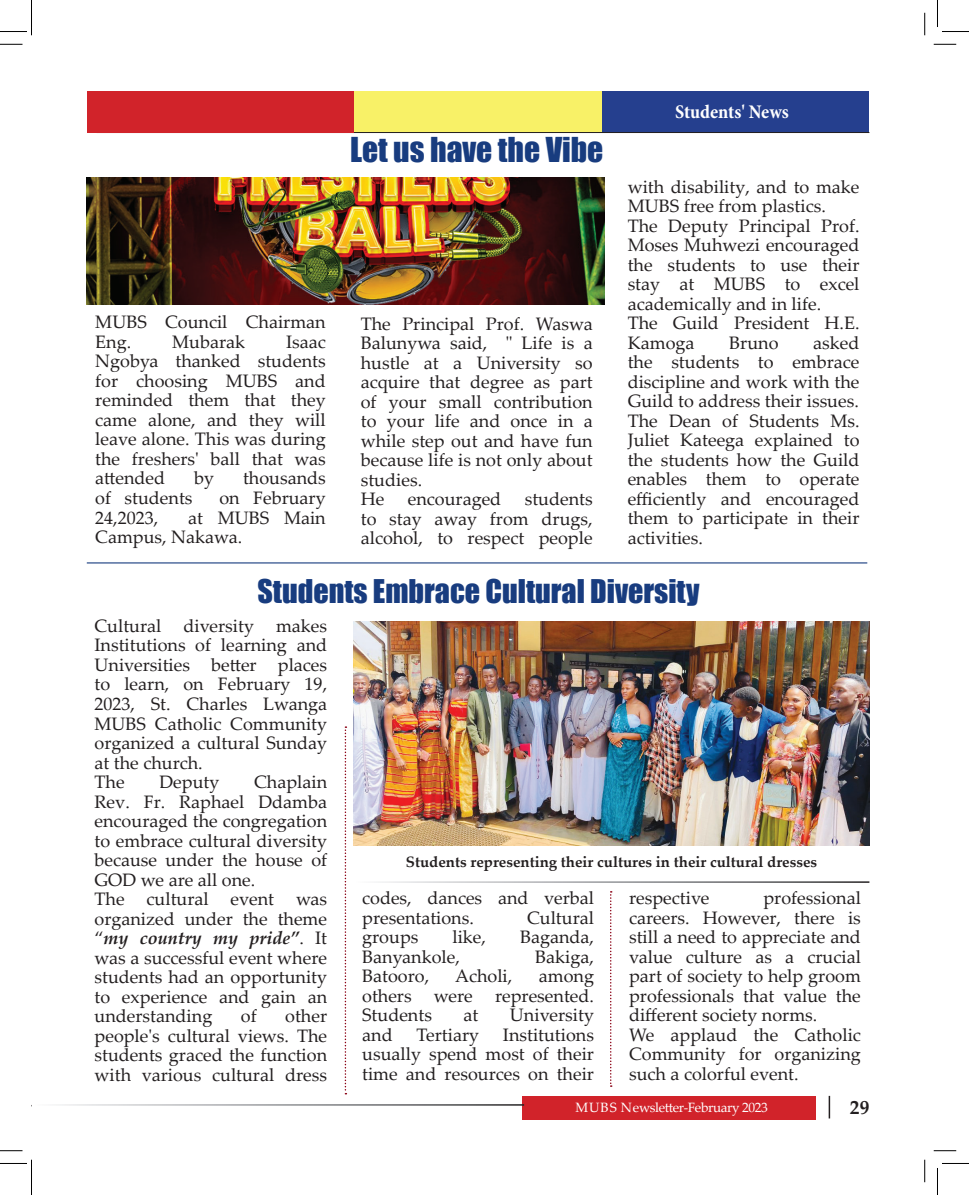
<style>
.page{position:relative;width:969px;height:1195px;background:#fff}
.page>*{position:absolute;margin:0;border:0;box-sizing:border-box;transform-origin:0 0}
.t1{font:31.5px "Impact";color:#183c7f}
.t2{font:30px "Impact";color:#183c7f}
.t3{font:700 condensed 19.5px "Minion Pro";letter-spacing:-.005em;color:#fff}
.t4{font:700 19.5px "Palatino Linotype";color:#231f20}
.t5{font:18px/19.5px "Palatino Linotype";color:#231f20}
.t6{font:700 15px "Palatino Linotype";color:#231f20}
.t7{font:13.5px "Palatino Linotype";letter-spacing:-.03em;color:#fff}
.s1{font-weight:700;font-style:italic}
</style>
<div class="page">
<hr style="left:828px;top:1095px;width:2px;height:23px;background:#231f20">
<div style="left:522px;top:1095px;width:293px;height:24px;background:#d1232a"></div>
<div style="left:354px;top:91px;width:248px;height:41px;background:#f8f167"></div>
<div style="left:602px;top:91px;width:267px;height:41px;background:#253f8e"></div>
<hr style="left:97px;top:132px;width:772px;height:1px;background:#231f20">
<div style="left:87px;top:91px;width:267px;height:41px;background:#d1232a"></div>
<hr style="left:32px;top:1103px;width:492px;height:2px;background:#fff">
<hr style="left:87px;top:562px;width:780px;height:1px;background:#183c7f">
<svg style="left:345px;top:726px;width:1px;height:368px"></svg>
<img style="left:354px;top:621px;width:515px;height:224px">
<img style="left:87px;top:178px;width:517px;height:126px">
<svg style="left:610px;top:891px;width:2px;height:195px"></svg>
<svg style="left:0;top:44px;width:22px;height:1px"></svg>
<svg style="left:933px;top:44px;width:23px;height:1px"></svg>
<svg style="left:0;top:1150px;width:22px;height:1px"></svg>
<svg style="left:933px;top:1150px;width:23px;height:1px"></svg>
<svg style="left:924px;top:13px;width:1px;height:22px"></svg>
<svg style="left:924px;top:1159px;width:1px;height:22px"></svg>
<svg style="left:0;top:0;width:32px;height:35px"></svg>
<svg style="left:0;top:1159px;width:32px;height:35px"></svg>
<svg style="left:937px;top:0;width:32px;height:32px"></svg>
<svg style="left:937px;top:1163px;width:32px;height:31px"></svg>
<p class="t5" style="left:95px;top:312px;width:232px">MUBS Council Chairman<br>Eng.</p>
<p class="t5" style="left:95px;top:331px;width:232px;text-align:justify;text-indent:191px">Isaac Ngobya thanked students for choosing MUBS and reminded them that they came alone, and they will leave alone. This was during the freshers' ball that was attended</p>
<p class="t5" style="left:172px;top:331px;width:74px">Mubarak</p>
<p class="t5" style="left:194px;top:468px;width:21px">by</p>
<p class="t5" style="left:243px;top:468px;width:84px">thousands</p>
<p class="t5" style="left:95px;top:487px;width:99px">of students</p>
<p class="t5" style="left:219px;top:487px;width:108px">on February</p>
<p class="t5" style="left:95px;top:507px;width:64px">24,2023,</p>
<p class="t5" style="left:95px;top:507px;width:232px;text-indent:93px">at MUBS Main<br>Campus, Nakawa.</p>
<h1 class="t1" style="left:350px;top:125px;width:255px">Let us have the Vibe</h1>
<p class="t5" style="left:361px;top:313px;width:233px">The Principal Prof. Waswa<br>Balunywa said, " Life is a hustle at a University so acquire that degree as part of your small contribution to your life and once in a while step out and have fun because life is not only about studies.<br>He</p>
<p class="t5" style="left:361px;top:488px;width:233px;text-align:justify;text-indent:164px">students to stay away from drugs, alcohol, to respect people</p>
<p class="t5" style="left:408px;top:488px;width:95px">encouraged</p>
<p class="t3" style="left:675px;top:99px;width:115px">Students' News</p>
<p class="t5" style="left:627px;top:176px;width:233px">with disability, and to make<br>MUBS free from plastics.<br>The Deputy Principal Prof.<br>Moses Muhwezi encouraged the students to use their stay at MUBS to excel academically and in life.<br>The Guild President H.E.<br>Kamoga</p>
<p class="t5" style="left:627px;top:332px;width:233px;text-align:justify;text-indent:186px">asked the students to embrace discipline and work with the Guild to address their issues.<br>The Dean of Students Ms.<br>Juliet Kateega explained to the students how the Guild enables them to operate efficiently and encouraged them to participate in their activities.</p>
<p class="t5" style="left:729px;top:332px;width:51px">Bruno</p>
<h2 class="t2" style="left:257px;top:567px;width:444px">Students Embrace Cultural Diversity</h2>
<p class="t5" style="left:95px;top:615px;width:234px">Cultural diversity makes<br>Institutions of learning and<br>Universities better places to learn, on February 19,<br>2023, St. Charles Lwanga<br>MUBS Catholic Community organized a cultural Sunday at the church.<br>The</p>
<p class="t5" style="left:95px;top:771px;width:234px;text-indent:160px">Chaplain<br>Rev. Fr. Raphael Ddamba encouraged the congregation to embrace cultural diversity because under the house of<br>GOD we are all one.<br>The cultural event was organized under the theme “<span class="s1">my country my pride”</span>. It was a successful event where students had an opportunity to experience and gain an understanding</p>
<p class="t5" style="left:159px;top:771px;width:62px">Deputy</p>
<p class="t5" style="left:241px;top:1005px;width:17px">of</p>
<p class="t5" style="left:95px;top:1005px;width:234px;text-align:justify;text-indent:191px">other people's cultural views. The students graced the function with various cultural dress</p>
<p class="t6" style="left:406px;top:850px;width:413px">Students representing their cultures in their cultural dresses</p>
<p class="t5" style="left:362px;top:887px;width:233px">codes, dances and verbal presentations.</p>
<p class="t5" style="left:527px;top:906px;width:68px">Cultural</p>
<p class="t5" style="left:362px;top:926px;width:58px">groups</p>
<p class="t5" style="left:452px;top:926px;width:35px">like,</p>
<p class="t5" style="left:520px;top:926px;width:75px">Baganda,</p>
<p class="t5" style="left:362px;top:945px;width:99px">Banyankole,</p>
<p class="t5" style="left:535px;top:945px;width:60px">Bakiga,</p>
<p class="t5" style="left:362px;top:965px;width:68px">Batooro,</p>
<p class="t5" style="left:455px;top:965px;width:59px">Acholi,</p>
<p class="t5" style="left:362px;top:965px;width:233px;text-align:justify;text-indent:177px">among others were represented.<br>Students</p>
<p class="t5" style="left:463px;top:1004px;width:16px">at</p>
<p class="t5" style="left:510px;top:1004px;width:86px">University</p>
<p class="t5" style="left:362px;top:1023px;width:233px;text-align:justify;text-indent:141px">Institutions usually spend most of their time and resources on their</p>
<p class="t5" style="left:362px;top:1023px;width:32px">and</p>
<p class="t5" style="left:416px;top:1023px;width:64px">Tertiary</p>
<p class="t5" style="left:629px;top:887px;width:233px;text-indent:134px">professional careers. However, there is still a need to appreciate and value culture as a crucial part of society to help groom professionals that value the different society norms.<br>We applaud the Catholic<br>Community for organizing such a colorful event.</p>
<p class="t5" style="left:629px;top:887px;width:82px">respective</p>
<p class="t7" style="left:575px;top:1097px;width:194px">MUBS Newsletter-February 2023</p>
<p class="t4" style="left:850px;top:1093px;width:21px">29</p>
</div>
